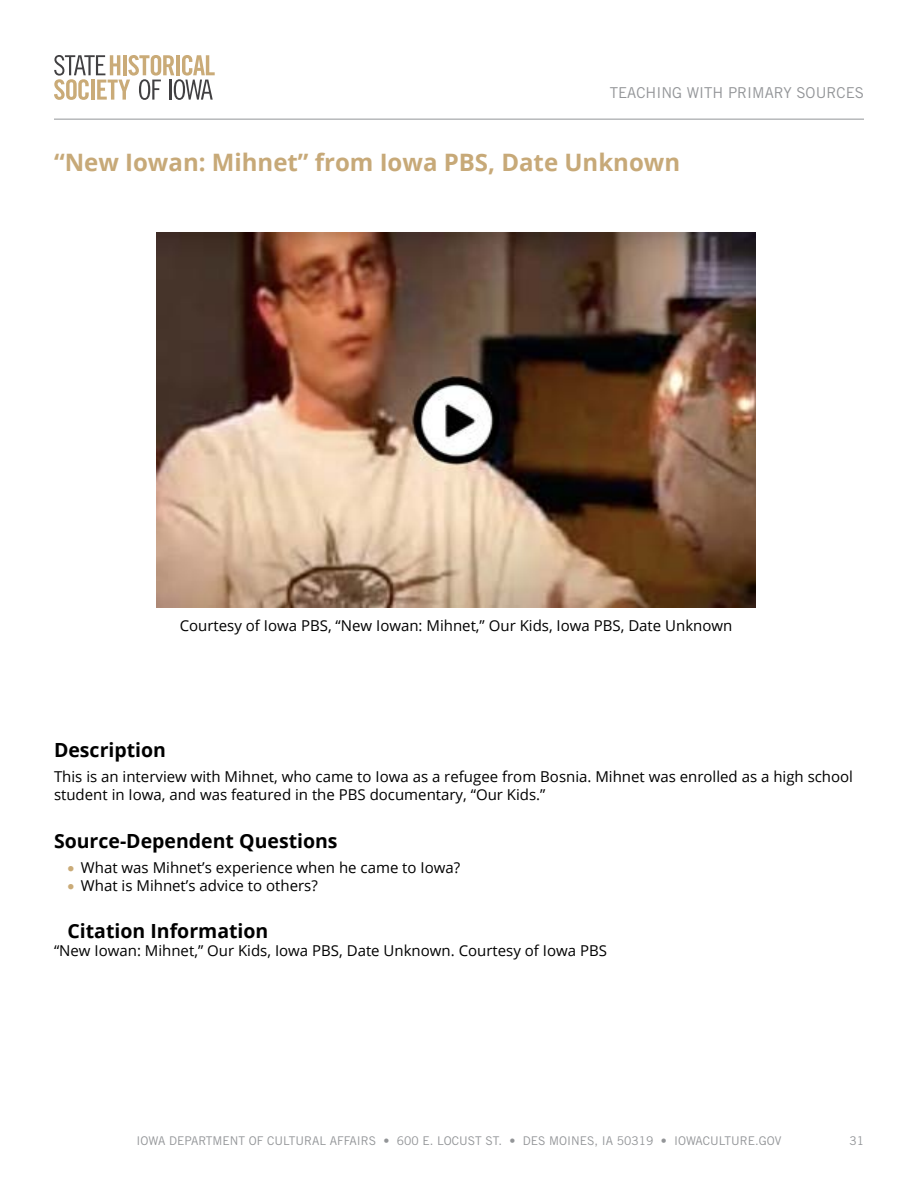
<style>
.page{position:relative;width:918px;height:1188px;background:#fff}
.page>*{position:absolute;margin:0;border:0;box-sizing:border-box;transform-origin:0 0}
.t1{font:700 24px "Open Sans";color:#c7a978}
.t2{font:700 19.5px "Open Sans";color:#000}
.t3{font:15px/18px "Open Sans";color:#000}
.t4{font:15px "Trade Gothic LT Std";color:#939598}
.t5{font:12px "Trade Gothic LT Std";color:#939598}
.s1{color:#caab78}
</style>
<div class="page">
<hr style="left:54px;top:119px;width:810px;height:1px;background:#939598">
<svg style="left:54px;top:55px;width:161px;height:45px"></svg>
<img style="left:156px;top:232px;width:600px;height:376px">
<p class="t4" style="left:610px;top:83px;width:256px">TEACHING WITH PRIMARY SOURCES</p>
<h1 class="t1" style="left:54px;top:145px;width:628px">“New Iowan: Mihnet” from Iowa PBS, Date Unknown</h1>
<p class="t3" style="left:180px;top:616px;width:554px">Courtesy of Iowa PBS, “New Iowan: Mihnet,” Our Kids, Iowa PBS, Date Unknown</p>
<h2 class="t2" style="left:54px;top:737px;width:114px">Description</h2>
<p class="t3" style="left:54px;top:767px;width:801px">This is an interview with Mihnet, who came to Iowa as a refugee from Bosnia. Mihnet was enrolled as a high school student in Iowa, and was featured in the PBS documentary, “Our Kids.”</p>
<h2 class="t2" style="left:54px;top:827px;width:285px">Source-Dependent Questions</h2>
<p class="t3" style="left:67px;top:858px;width:394px"><span class="s1">•</span> What was Mihnet’s experience when he came to Iowa?</p>
<p class="t3" style="left:67px;top:876px;width:252px"><span class="s1">•</span> What is Mihnet’s advice to others?</p>
<h2 class="t2" style="left:68px;top:917px;width:202px">Citation Information</h2>
<p class="t3" style="left:54px;top:941px;width:555px">“New Iowan: Mihnet,” Our Kids, Iowa PBS, Date Unknown. Courtesy of Iowa PBS</p>
<p class="t5" style="left:137px;top:1133px;width:646px">IOWA DEPARTMENT OF CULTURAL AFFAIRS • 600 E. LOCUST ST. • DES MOINES, IA 50319 • IOWACULTURE.GOV</p>
<p class="t5" style="left:849px;top:1133px;width:16px">31</p>
</div>
